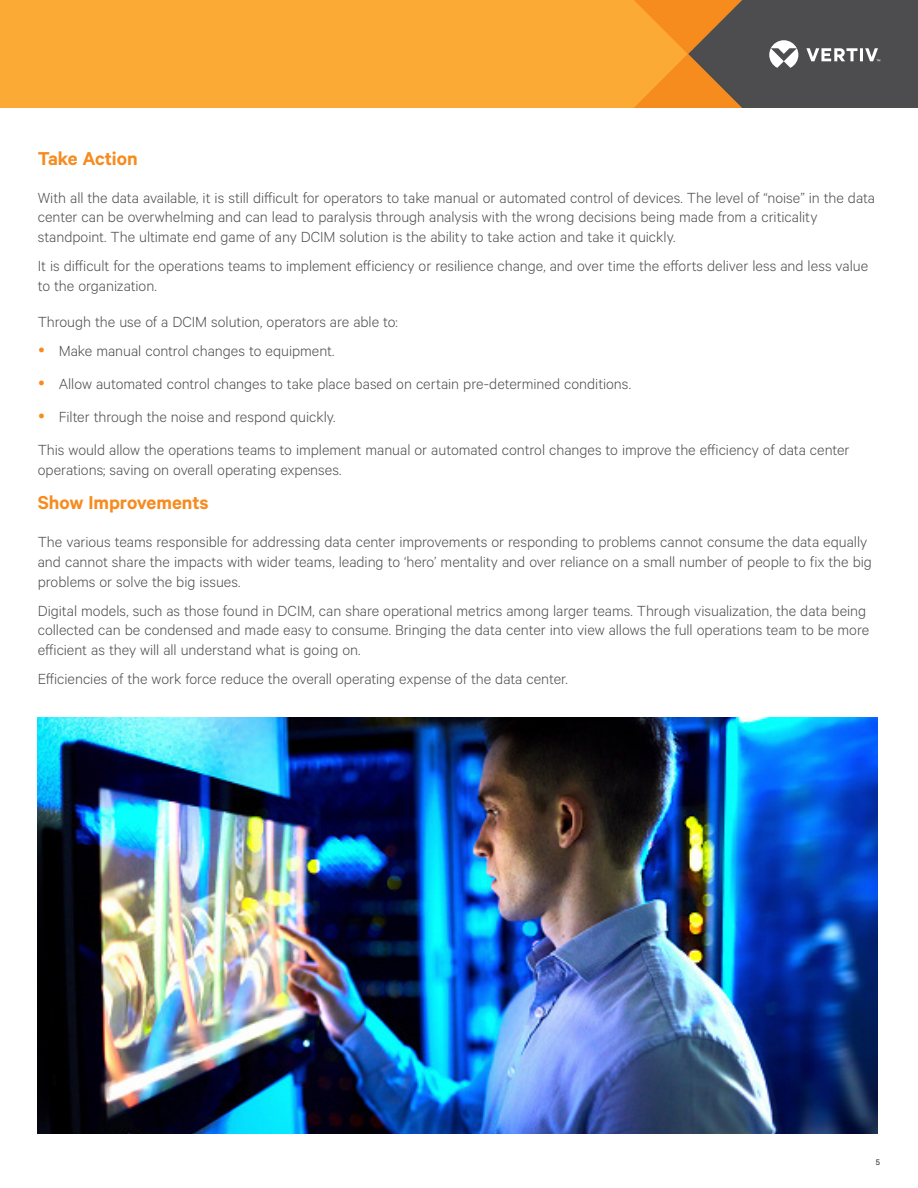
<style>
.page{position:relative;width:918px;height:1188px;background:#fff}
.page>*{position:absolute;margin:0;border:0;box-sizing:border-box;transform-origin:0 0}
.t1{font:600 21px "Calibre";letter-spacing:-.005em;color:#f68b1e}
.t2{font:300 16.5px/19.8px "Calibre";color:#4d4d4f}
.t3{font:9px "Calibre";color:#231f20}
</style>
<div class="page">
<div style="left:0;top:0;width:634px;height:108px;background:#fbab35"></div>
<svg style="left:634px;top:0;width:284px;height:108px"></svg>
<img style="left:38px;top:718px;width:840px;height:416px">
<p class="t1" style="left:38px;top:146px;width:101px">Take Action</p>
<p class="t2" style="left:38px;top:187px;width:839px">With all the data available, it is still difficult for operators to take manual or automated control of devices. The level of “noise” in the data center can be overwhelming and can lead to paralysis through analysis with the wrong decisions being made from a criticality standpoint. The ultimate end game of any DCIM solution is the ability to take action and take it quickly.</p>
<p class="t2" style="left:38px;top:255px;width:832px">It is difficult for the operations teams to implement efficiency or resilience change, and over time the efforts deliver less and less value to the organization.</p>
<p class="t2" style="left:59px;top:307px;width:341px;line-height:28.8px;text-indent:-21px">Through the use of a DCIM solution, operators are able to:<br>Make manual control changes to equipment.</p>
<p class="t2" style="left:59px;top:373px;width:574px">Allow automated control changes to take place based on certain pre-determined conditions.</p>
<p class="t2" style="left:59px;top:406px;width:278px">Filter through the noise and respond quickly.</p>
<p class="t2" style="left:38px;top:440px;width:813px">This would allow the operations teams to implement manual or automated control changes to improve the efficiency of data center</p>
<p class="t2" style="left:38px;top:460px;width:305px">operations; saving on overall operating expenses.</p>
<p class="t1" style="left:38px;top:490px;width:172px">Show Improvements</p>
<p class="t2" style="left:38px;top:532px;width:836px">The various teams responsible for addressing data center improvements or responding to problems cannot consume the data equally and cannot share the impacts with wider teams, leading to ‘hero’ mentality and over reliance on a small number of people to fix the big problems or solve the big issues.</p>
<p class="t2" style="left:38px;top:600px;width:833px">Digital models, such as those found in DCIM, can share operational metrics among larger teams. Through visualization, the data being collected can be condensed and made easy to consume. Bringing the data center into view allows the full operations team to be more efficient as they will all understand what is going on.</p>
<p class="t2" style="left:38px;top:668px;width:531px">Efficiencies of the work force reduce the overall operating expense of the data center.</p>
<p class="t3" style="left:876px;top:1157px;width:6px">5</p>
</div>
